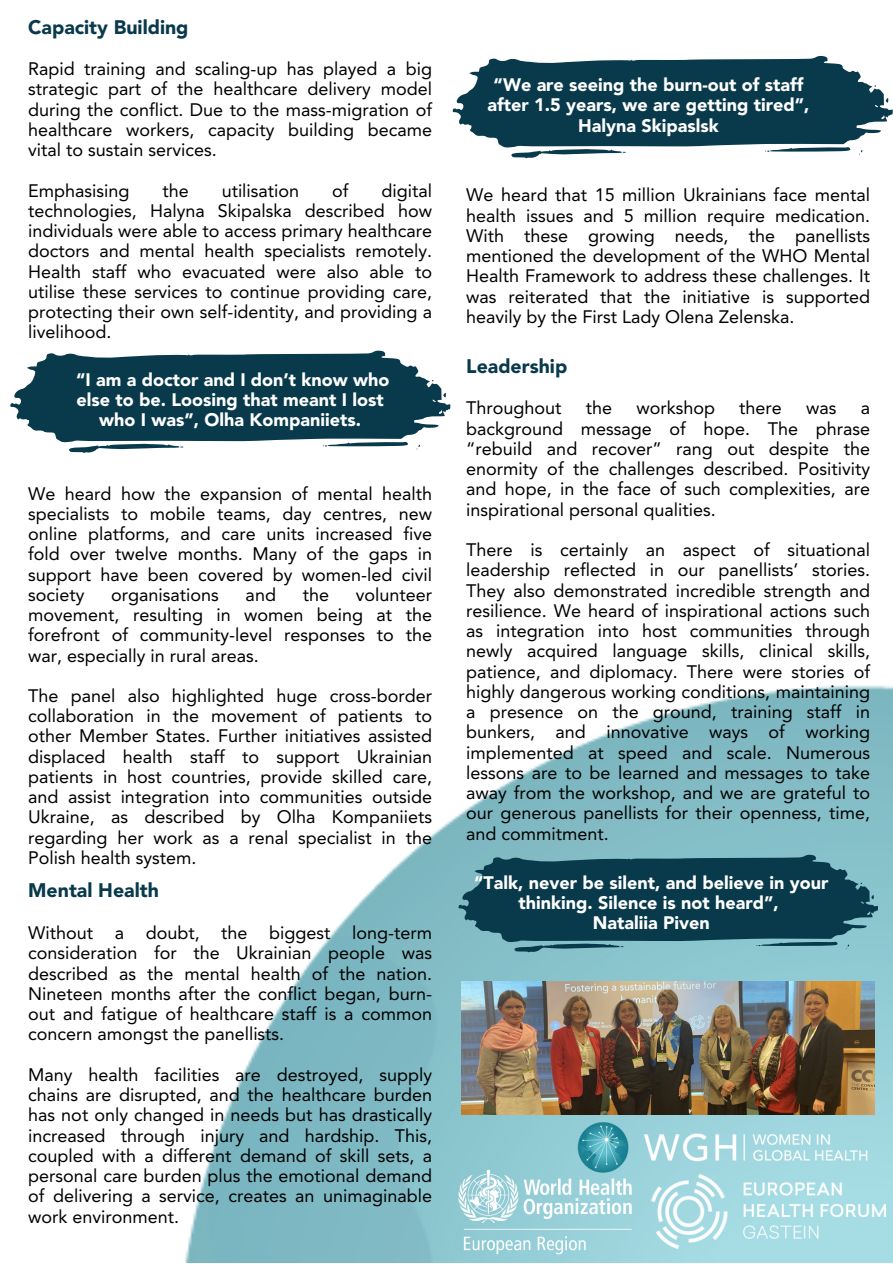
<style>
.page{position:relative;width:893px;height:1264px;background:#fff}
.page>*{position:absolute;margin:0;border:0;box-sizing:border-box;transform-origin:0 0}
.t1{font:900 19.5px "Avenir LT Std";color:#083a4c}
.t2{font:18px/20.2px "Avenir LT Std";color:#000;text-align:justify}
.t3{font:900 18px/20.2px "Avenir LT Std";color:#fff;text-align:center}
</style>
<div class="page">
<img style="left:185px;top:685px;width:707px;height:577px">
<svg style="left:453px;top:55px;width:439px;height:103px;fill:#083a4c"></svg>
<svg style="left:11px;top:350px;width:439px;height:103px;fill:#083a4c"></svg>
<svg style="left:458px;top:854px;width:419px;height:98px;background:#265a6a"></svg>
<img style="left:575px;top:1108px;width:310px;height:75px">
<img style="left:452px;top:1161px;width:186px;height:101px">
<img style="left:651px;top:1174px;width:234px;height:74px">
<img style="left:462px;top:981px;width:412px;height:133px">
<p class="t1" style="left:28px;top:19px;width:162px">Capacity Building</p>
<p class="t2" style="left:28px;top:60px;width:405px">Rapid training and scaling-up has played a big strategic part of the healthcare delivery model during the conflict. Due to the mass-migration of healthcare workers, capacity building became vital to sustain services.</p>
<p class="t2" style="left:28px;top:182px;width:103px">Emphasising</p>
<p class="t2" style="left:162px;top:182px;width:28px">the</p>
<p class="t2" style="left:222px;top:182px;width:79px">utilisation</p>
<p class="t2" style="left:332px;top:182px;width:18px">of</p>
<p class="t2" style="left:28px;top:182px;width:405px;text-indent:353px">digital technologies, Halyna Skipalska described how individuals were able to access primary healthcare doctors and mental health specialists remotely.<br>Health staff who evacuated were also able to utilise these services to continue providing care, protecting their own self-identity, and providing a livelihood.</p>
<p class="t3" style="left:76px;top:371px;width:315px">“I am a doctor and I don’t know who else to be. Loosing that meant I lost who I was”, Olha Kompaniiets.</p>
<p class="t2" style="left:28px;top:485px;width:405px">We heard how the expansion of mental health specialists to mobile teams, day centres, new online platforms, and care units increased five fold over twelve months. Many of the gaps in support have been covered by women-led civil society</p>
<p class="t2" style="left:28px;top:586px;width:405px;text-indent:327px">volunteer movement, resulting in women being at the forefront of community-level responses to the war, especially in rural areas.</p>
<p class="t2" style="left:28px;top:687px;width:405px">The panel also highlighted huge cross-border collaboration in the movement of patients to other Member States. Further initiatives assisted displaced health staff to support Ukrainian patients in host countries, provide skilled care, and assist integration into communities outside Ukraine, as described by Olha Kompaniiets regarding her work as a renal specialist in the Polish health system.</p>
<p class="t1" style="left:28px;top:881px;width:132px">Mental Health</p>
<p class="t2" style="left:28px;top:924px;width:405px">Without a doubt, the biggest long-term consideration for the Ukrainian people was described as the mental health of the nation.<br>Nineteen months after the conflict began, burn&shy;out and fatigue of healthcare staff is a common concern amongst the panellists.</p>
<p class="t2" style="left:28px;top:1066px;width:405px">Many health facilities are destroyed, supply chains are disrupted, and the healthcare burden has not only changed in needs but has drastically increased through injury and hardship. This, coupled with a different demand of skill sets, a personal care burden plus the emotional demand of delivering a service, creates an unimaginable work environment.</p>
<p class="t2" style="left:111px;top:586px;width:109px">organisations</p>
<p class="t2" style="left:246px;top:586px;width:32px">and</p>
<p class="t2" style="left:302px;top:586px;width:28px">the</p>
<p class="t3" style="left:487px;top:76px;width:323px">“We are seeing the burn-out of staff after 1.5 years, we are getting tired”,<br>Halyna Skipaslsk</p>
<p class="t2" style="left:466px;top:186px;width:405px">We heard that 15 million Ukrainians face mental health issues and 5 million require medication.<br>With these growing needs, the panellists mentioned the development of the WHO Mental Health Framework to address these challenges. It was reiterated that the initiative is supported heavily by the First Lady Olena Zelenska.</p>
<p class="t1" style="left:466px;top:358px;width:103px">Leadership</p>
<p class="t2" style="left:466px;top:400px;width:97px">Throughout</p>
<p class="t2" style="left:585px;top:400px;width:28px">the</p>
<p class="t2" style="left:636px;top:400px;width:80px">workshop</p>
<p class="t2" style="left:739px;top:400px;width:44px">there</p>
<p class="t2" style="left:806px;top:400px;width:32px">was</p>
<p class="t2" style="left:466px;top:400px;width:405px;text-indent:394px">a background message of hope. The phrase “rebuild and recover” rang out despite the enormity of the challenges described. Positivity and hope, in the face of such complexities, are inspirational personal qualities.</p>
<p class="t2" style="left:466px;top:541px;width:405px">There is certainly an aspect of situational leadership reflected in our panellists’ stories.<br>They also demonstrated incredible strength and resilience. We heard of inspirational actions such as integration into host communities through newly acquired language skills, clinical skills, patience, and diplomacy. There were stories of highly dangerous working conditions, maintaining a presence on the ground, training staff in bunkers, and innovative ways of working implemented at speed and scale. Numerous lessons are to be learned and messages to take away from the workshop, and we are grateful to our generous panellists for their openness, time, and commitment.</p>
<p class="t3" style="left:474px;top:873px;width:356px">“Talk, never be silent, and believe in your thinking. Silence is not heard”,</p>
<p class="t3" style="left:592px;top:914px;width:118px">Nataliia Piven</p>
</div>
